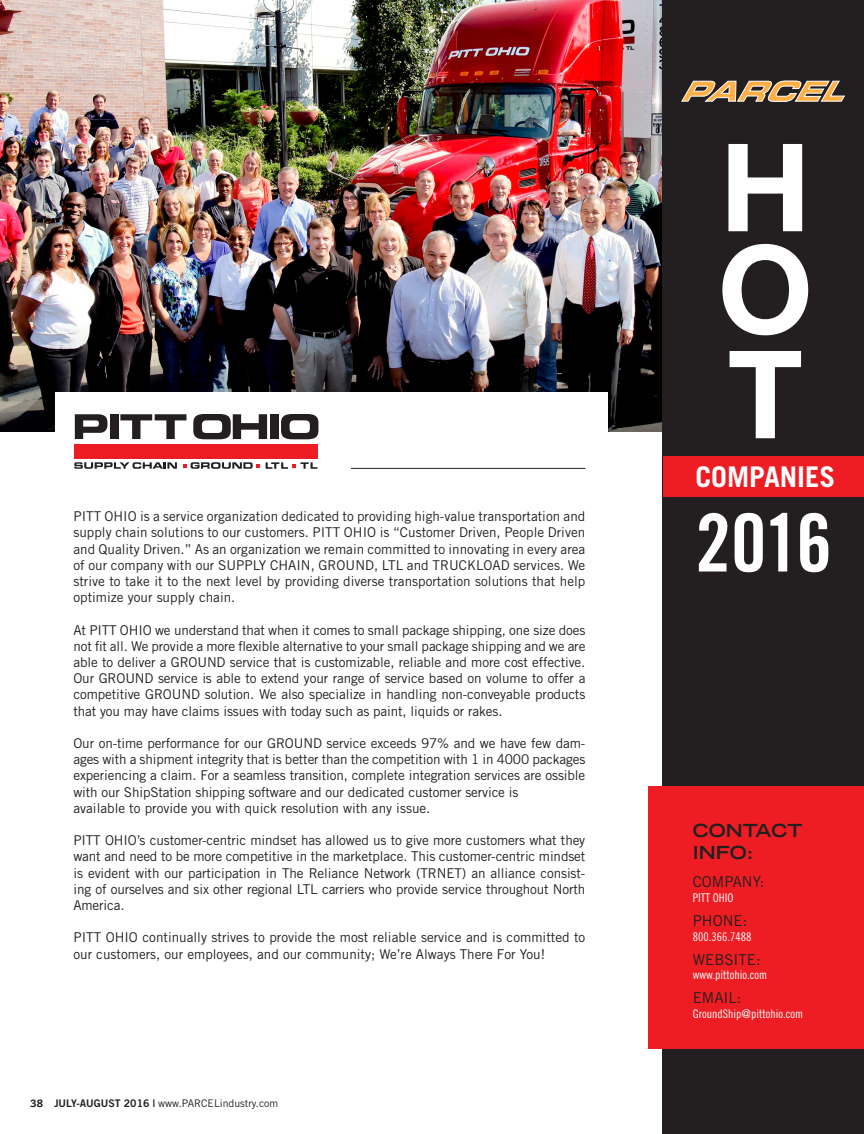
<style>
.page{position:relative;width:864px;height:1134px;background:#fff}
.page>*{position:absolute;margin:0;border:0;box-sizing:border-box;transform-origin:0 0}
.t1{font:700 122.25px "Helvetica Neue LT Std";color:#fff}
.t2{font:80.1px "Trade Gothic LT Std Bd Cn 20";color:#fff}
.t3{font:700 28.5px "Trade Gothic LT Std";color:#fff}
.t4{font:700 expanded 18px "Trade Gothic LT Std";color:#231f20}
.t5{font:15px "Trade Gothic LT Std";color:#231f20}
.t6{font:13.5px/16.2px "Trade Gothic LT Std";color:#231f20;text-align:justify}
.t7{font:12px "Trade Gothic LT Std Cn 18";color:#fff}
.t8{font:10.5px "Trade Gothic LT Std";color:#231f20}
.s1{font-family:"Caecilia LT Std";font-weight:800}
.s2{font-family:"Trade Gothic LT Std Bd 2"}
</style>
<div class="page">
<img style="left:0;top:0;width:662px;height:431px">
<div style="left:55px;top:392px;width:553px;height:89px;background:#fff"></div>
<div style="left:75px;top:444px;width:243px;height:14px;background:#ee1d23"></div>
<svg style="left:75px;top:414px;width:32px;height:25px"></svg>
<div style="left:110px;top:414px;width:9px;height:25px;background:#231f20"></div>
<svg style="left:120px;top:414px;width:67px;height:25px"></svg>
<svg style="left:193px;top:414px;width:74px;height:25px"></svg>
<div style="left:270px;top:414px;width:9px;height:25px;background:#231f20"></div>
<svg style="left:281px;top:414px;width:37px;height:25px"></svg>
<svg style="left:74px;top:462px;width:103px;height:7px"></svg>
<svg style="left:183px;top:462px;width:77px;height:7px"></svg>
<svg style="left:266px;top:462px;width:51px;height:7px"></svg>
<div style="left:662px;top:0;width:202px;height:1134px;background:#231f20"></div>
<div style="left:664px;top:456px;width:200px;height:41px;background:#ee1d23"></div>
<div style="left:648px;top:787px;width:216px;height:262px;background:#ee1d23"></div>
<svg style="left:681px;top:80px;width:164px;height:22px"></svg>
<hr style="left:351px;top:468px;width:234px;height:1px;background:#231f20">
<p class="t6" style="left:73px;top:508px;width:513px">PITT OHIO is a service organization dedicated to providing high-value transportation and supply chain solutions to our customers. PITT OHIO is “Customer Driven, People Driven and Quality Driven.” As an organization we remain committed to innovating in every area of our company with our SUPPLY CHAIN, GROUND, LTL and TRUCKLOAD services. We strive to take it to the next level by providing diverse transportation solutions that help optimize your supply chain.</p>
<p class="t6" style="left:73px;top:622px;width:514px">At PITT OHIO we understand that when it comes to small package shipping, one size does not fit all. We provide a more flexible alternative to your small package shipping and we are able to deliver a GROUND service that is customizable, reliable and more cost effective.<br>Our GROUND service is able to extend your range of service based on volume to offer a competitive GROUND solution. We also specialize in handling non-conveyable products that you may have claims issues with today such as paint, liquids or rakes.</p>
<p class="t6" style="left:73px;top:735px;width:513px">Our on-time performance for our GROUND service exceeds 97% and we have few dam&shy;ages with a shipment integrity that is better than the competition with 1 in 4000 packages experiencing a claim. For a seamless transition, complete integration services are ossible with our ShipStation shipping software and our dedicated customer service is</p>
<p class="t6" style="left:73px;top:800px;width:358px">available to provide you with quick resolution with any issue.</p>
<p class="t6" style="left:73px;top:832px;width:513px">PITT OHIO’s customer-centric mindset has allowed us to give more customers what they want and need to be more competitive in the marketplace. This customer-centric mindset is evident with our participation in The Reliance Network (TRNET) an alliance consist&shy;ing of ourselves and six other regional LTL carriers who provide service throughout North America.</p>
<p class="t6" style="left:73px;top:929px;width:513px">PITT OHIO continually strives to provide the most reliable service and is committed to our customers, our employees, and our community; We’re Always There For You!</p>
<p class="t8" style="left:31px;top:1097px;width:249px"><span class="s1">38</span> <span class="s2">JULY-AUGUST 2016 |</span> www.PARCELindustry.com</p>
<p class="t1" style="left:720px;top:112px;width:92px">H</p>
<p class="t1" style="left:718px;top:214px;width:97px">O</p>
<p class="t1" style="left:728px;top:319px;width:76px">T</p>
<p class="t3" style="left:695px;top:459px;width:141px">COMPANIES</p>
<p class="t2" style="left:695px;top:494px;width:138px">2016</p>
<p class="t4" style="left:693px;top:819px;width:111px">CONTACT</p>
<p class="t4" style="left:693px;top:841px;width:62px">INFO:</p>
<p class="t5" style="left:693px;top:873px;width:73px">COMPANY:</p>
<p class="t7" style="left:693px;top:891px;width:42px">PITT OHIO</p>
<p class="t5" style="left:693px;top:912px;width:56px">PHONE:</p>
<p class="t7" style="left:693px;top:929px;width:60px">800.366.7488</p>
<p class="t5" style="left:693px;top:950px;width:69px">WEBSITE:</p>
<p class="t7" style="left:693px;top:968px;width:76px">www.pittohio.com</p>
<p class="t5" style="left:693px;top:989px;width:50px">EMAIL:</p>
<p class="t7" style="left:693px;top:1006px;width:112px">GroundShip@pittohio.com</p>
</div>
